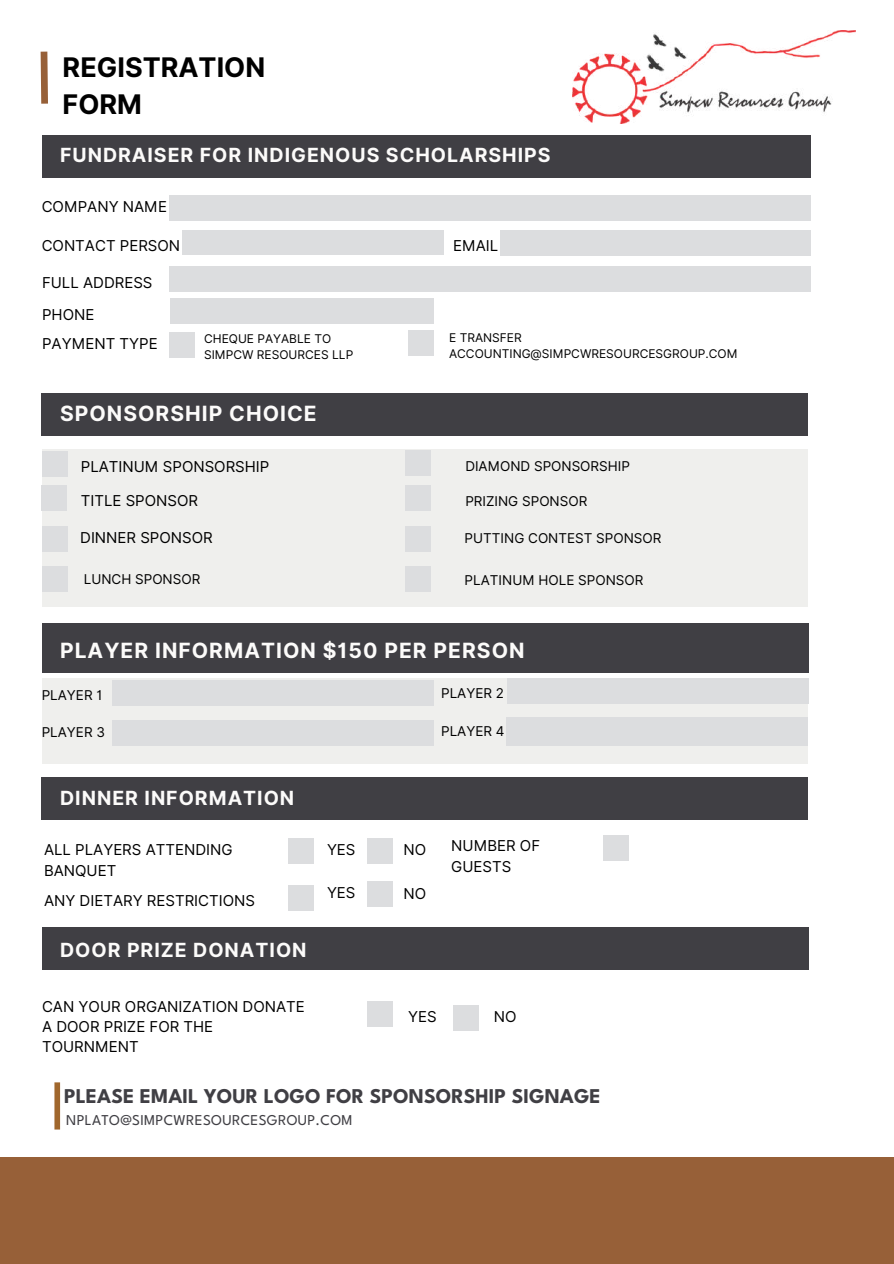
<style>
.page{position:relative;width:894px;height:1264px;background:#fff}
.page>*{position:absolute;margin:0;border:0;box-sizing:border-box;transform-origin:0 0}
.t1{font:700 27px/37.2px "Inter";color:#000}
.t2{font:700 21px "Inter";letter-spacing:.05em;color:#fcfbfa}
.t3{font:700 21px "League Spartan";color:#403f44}
.t4{font:700 19.5px "Inter";letter-spacing:.05em;color:#fcfbfa}
.t5{font:15px/20.2px "Inter";color:#000}
.t6{font:15px "League Spartan";letter-spacing:.02em;color:#403f44}
.t7{font:13.5px "Inter";color:#000}
.t8{font:12px/16px "Inter";color:#000}
</style>
<div class="page">
<div style="left:42px;top:449px;width:765px;height:158px;background:#efefed"></div>
<div style="left:170px;top:195px;width:641px;height:25px;background:#dcdddf"></div>
<div style="left:182px;top:230px;width:261px;height:24px;background:#dcdddf"></div>
<div style="left:170px;top:267px;width:640px;height:25px;background:#dcdddf"></div>
<div style="left:170px;top:298px;width:263px;height:26px;background:#dcdddf"></div>
<div style="left:500px;top:230px;width:311px;height:25px;background:#dcdddf"></div>
<div style="left:170px;top:332px;width:25px;height:25px;background:#dcdddf"></div>
<div style="left:408px;top:330px;width:25px;height:26px;background:#dcdddf"></div>
<div style="left:54px;top:1082px;width:6px;height:47px;background:#a0672d"></div>
<div style="left:42px;top:135px;width:768px;height:43px;background:#403f44"></div>
<div style="left:42px;top:393px;width:765px;height:43px;background:#403f44"></div>
<div style="left:42px;top:451px;width:26px;height:25px;background:#dcdddf"></div>
<div style="left:405px;top:450px;width:26px;height:26px;background:#dcdddf"></div>
<div style="left:42px;top:623px;width:766px;height:49px;background:#403f44"></div>
<div style="left:42px;top:678px;width:765px;height:85px;background:#efefed"></div>
<div style="left:112px;top:680px;width:321px;height:25px;background:#dcdddf"></div>
<div style="left:507px;top:678px;width:300px;height:25px;background:#dcdddf"></div>
<div style="left:112px;top:720px;width:321px;height:25px;background:#dcdddf"></div>
<div style="left:506px;top:716px;width:301px;height:29px;background:#dcdddf"></div>
<div style="left:42px;top:485px;width:25px;height:25px;background:#dcdddf"></div>
<div style="left:42px;top:526px;width:26px;height:25px;background:#dcdddf"></div>
<div style="left:42px;top:566px;width:26px;height:25px;background:#dcdddf"></div>
<div style="left:405px;top:485px;width:26px;height:25px;background:#dcdddf"></div>
<div style="left:405px;top:526px;width:26px;height:25px;background:#dcdddf"></div>
<div style="left:405px;top:566px;width:26px;height:25px;background:#dcdddf"></div>
<div style="left:0;top:1157px;width:893px;height:106px;background:#976038"></div>
<svg style="left:40px;top:51px;width:8px;height:53px"></svg>
<div style="left:41px;top:777px;width:766px;height:42px;background:#403f44"></div>
<div style="left:288px;top:838px;width:25px;height:25px;background:#dcdddf"></div>
<div style="left:366px;top:838px;width:26px;height:25px;background:#dcdddf"></div>
<div style="left:366px;top:881px;width:26px;height:25px;background:#dcdddf"></div>
<div style="left:288px;top:885px;width:25px;height:25px;background:#dcdddf"></div>
<div style="left:42px;top:927px;width:766px;height:43px;background:#403f44"></div>
<div style="left:366px;top:1001px;width:26px;height:25px;background:#dcdddf"></div>
<div style="left:453px;top:1004px;width:25px;height:26px;background:#dcdddf"></div>
<div style="left:603px;top:835px;width:25px;height:25px;background:#dcdddf"></div>
<img style="left:572px;top:30px;width:283px;height:94px">
<h1 class="t1" style="left:63px;top:49px;width:204px">REGISTRATION<br>FORM</h1>
<h3 class="t4" style="left:60px;top:144px;width:492px">FUNDRAISER FOR INDIGENOUS SCHOLARSHIPS</h3>
<p class="t5" style="left:42px;top:197px;width:127px">COMPANY NAME</p>
<p class="t5" style="left:42px;top:236px;width:140px">CONTACT PERSON</p>
<p class="t5" style="left:42px;top:266px;width:112px;line-height:31.8px">FULL ADDRESS<br>PHONE</p>
<p class="t5" style="left:42px;top:333px;width:117px">PAYMENT TYPE</p>
<p class="t5" style="left:453px;top:235px;width:47px">EMAIL</p>
<p class="t8" style="left:204px;top:330px;width:151px">CHEQUE PAYABLE TO<br>SIMPCW RESOURCES LLP</p>
<p class="t8" style="left:449px;top:329px;width:290px">E TRANSFER<br>ACCOUNTING@SIMPCWRESOURCESGROUP.COM</p>
<h2 class="t2" style="left:60px;top:401px;width:258px">SPONSORSHIP CHOICE</h2>
<p class="t5" style="left:81px;top:457px;width:190px">PLATINUM SPONSORSHIP</p>
<p class="t5" style="left:81px;top:491px;width:119px">TITLE SPONSOR</p>
<p class="t5" style="left:80px;top:527px;width:134px">DINNER SPONSOR</p>
<p class="t7" style="left:84px;top:571px;width:118px">LUNCH SPONSOR</p>
<p class="t7" style="left:465px;top:458px;width:166px">DIAMOND SPONSORSHIP</p>
<p class="t7" style="left:465px;top:493px;width:123px">PRIZING SPONSOR</p>
<p class="t7" style="left:464px;top:530px;width:198px">PUTTING CONTEST SPONSOR</p>
<p class="t7" style="left:464px;top:572px;width:180px">PLATINUM HOLE SPONSOR</p>
<h2 class="t2" style="left:60px;top:638px;width:466px">PLAYER INFORMATION $150 PER PERSON</h2>
<p class="t7" style="left:42px;top:687px;width:62px">PLAYER 1</p>
<p class="t7" style="left:441px;top:685px;width:64px">PLAYER 2</p>
<p class="t7" style="left:42px;top:724px;width:65px">PLAYER 3</p>
<p class="t7" style="left:441px;top:723px;width:65px">PLAYER 4</p>
<h3 class="t4" style="left:60px;top:786px;width:236px">DINNER INFORMATION</h3>
<p class="t5" style="left:44px;top:839px;width:190px">ALL PLAYERS ATTENDING<br>BANQUET</p>
<p class="t5" style="left:327px;top:839px;width:30px">YES</p>
<p class="t5" style="left:403px;top:839px;width:24px">NO</p>
<p class="t5" style="left:44px;top:890px;width:212px">ANY DIETARY RESTRICTIONS</p>
<p class="t5" style="left:327px;top:882px;width:30px">YES</p>
<p class="t5" style="left:403px;top:883px;width:24px">NO</p>
<h3 class="t4" style="left:60px;top:938px;width:248px">DOOR PRIZE DONATION</h3>
<p class="t5" style="left:451px;top:835px;width:90px">NUMBER OF<br>GUESTS</p>
<p class="t5" style="left:42px;top:996px;width:264px">CAN YOUR ORGANIZATION DONATE<br>A DOOR PRIZE FOR THE<br>TOURNMENT</p>
<p class="t5" style="left:408px;top:1006px;width:30px">YES</p>
<p class="t5" style="left:493px;top:1006px;width:24px">NO</p>
<h2 class="t3" style="left:64px;top:1088px;width:538px">PLEASE EMAIL YOUR LOGO FOR SPONSORSHIP SIGNAGE</h2>
<p class="t6" style="left:66px;top:1114px;width:288px">NPLATO@SIMPCWRESOURCESGROUP.COM</p>
</div>
